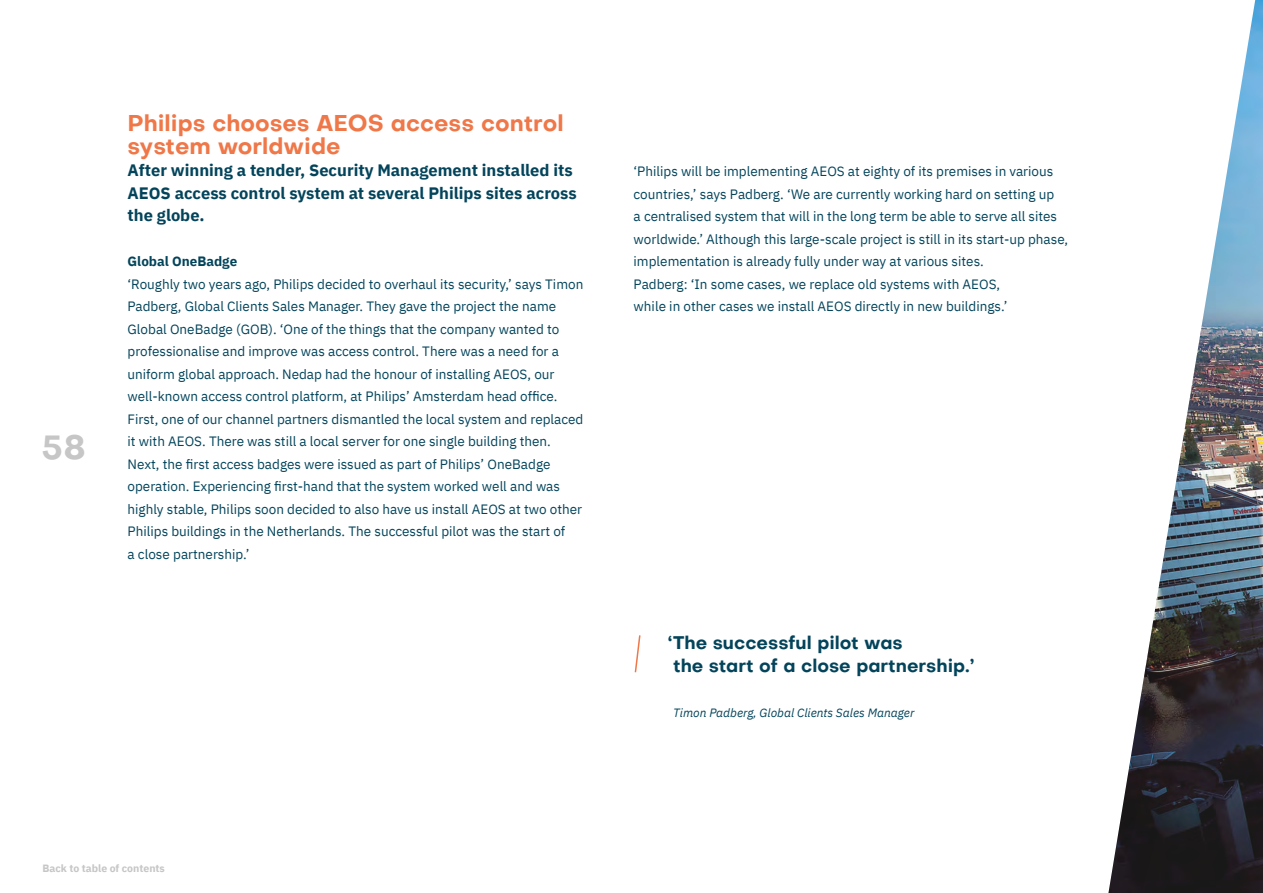
<style>
.page{position:relative;width:1263px;height:893px;background:#fff}
.page>*{position:absolute;margin:0;border:0;box-sizing:border-box;transform-origin:0 0}
.t1{font:700 33px "Objectivity";color:#c6c6c6}
.t2{font:700 22.5px/22.5px "Objectivity";color:#ef7748}
.t3{font:700 18px/22.5px "Objectivity";color:#03445b}
.t4{font:700 16.5px/22.5px "IBM Plex Sans";color:#03445b}
.t5{font:13.5px/22.5px "IBM Plex Sans";color:#03445b}
.t6{font:700 13.5px "IBM Plex Sans";color:#03445b}
.t7{font:italic 12px "IBM Plex Sans";color:#03445b}
.t8{font:700 10.5px "IBM Plex Sans";color:#c6c6c6}
</style>
<div class="page">
<img style="left:1108px;top:0;width:155px;height:893px">
<svg style="left:634px;top:635px;width:7px;height:38px"></svg>
<h1 class="t1" style="left:41px;top:423px;width:46px">58</h1>
<h2 class="t2" style="left:128px;top:112px;width:438px">Philips chooses AEOS access control system worldwide</h2>
<p class="t4" style="left:128px;top:158px;width:451px">After winning a tender, Security Management installed its<br>AEOS access control system at several Philips sites across the globe.</p>
<p class="t6" style="left:128px;top:251px;width:111px">Global OneBadge</p>
<p class="t5" style="left:128px;top:272px;width:457px">‘Roughly two years ago, Philips decided to overhaul its security,’ says Timon Padberg, Global Clients Sales Manager. They gave the project the name Global OneBadge (GOB). ‘One of the things that the company wanted to professionalise and improve was access control. There was a need for a uniform global approach. Nedap had the honour of installing AEOS, our well-known access control platform, at Philips’ Amsterdam head office.<br>First, one of our channel partners dismantled the local system and replaced it with AEOS. There was still a local server for one single building then.<br>Next, the first access badges were issued as part of Philips’ OneBadge operation. Experiencing first-hand that the system worked well and was highly stable, Philips soon decided to also have us install AEOS at two other Philips buildings in the Netherlands. The successful pilot was the start of<br>a close partnership.’</p>
<p class="t5" style="left:634px;top:159px;width:436px">‘Philips will be implementing AEOS at eighty of its premises in various countries,’ says Padberg. ‘We are currently working hard on setting up<br>a centralised system that will in the long term be able to serve all sites worldwide.’ Although this large-scale project is still in its start-up phase, implementation is already fully under way at various sites.<br>Padberg: ‘In some cases, we replace old systems with AEOS,<br>while in other cases we install AEOS directly in new buildings.’</p>
<h3 class="t3" style="left:673px;top:631px;width:303px;text-indent:-5px">‘The successful pilot was<br>the start of a close partnership.’</h3>
<p class="t7" style="left:673px;top:703px;width:243px">Timon Padberg, Global Clients Sales Manager</p>
<p class="t8" style="left:43px;top:860px;width:124px">Back to table of contents</p>
</div>
